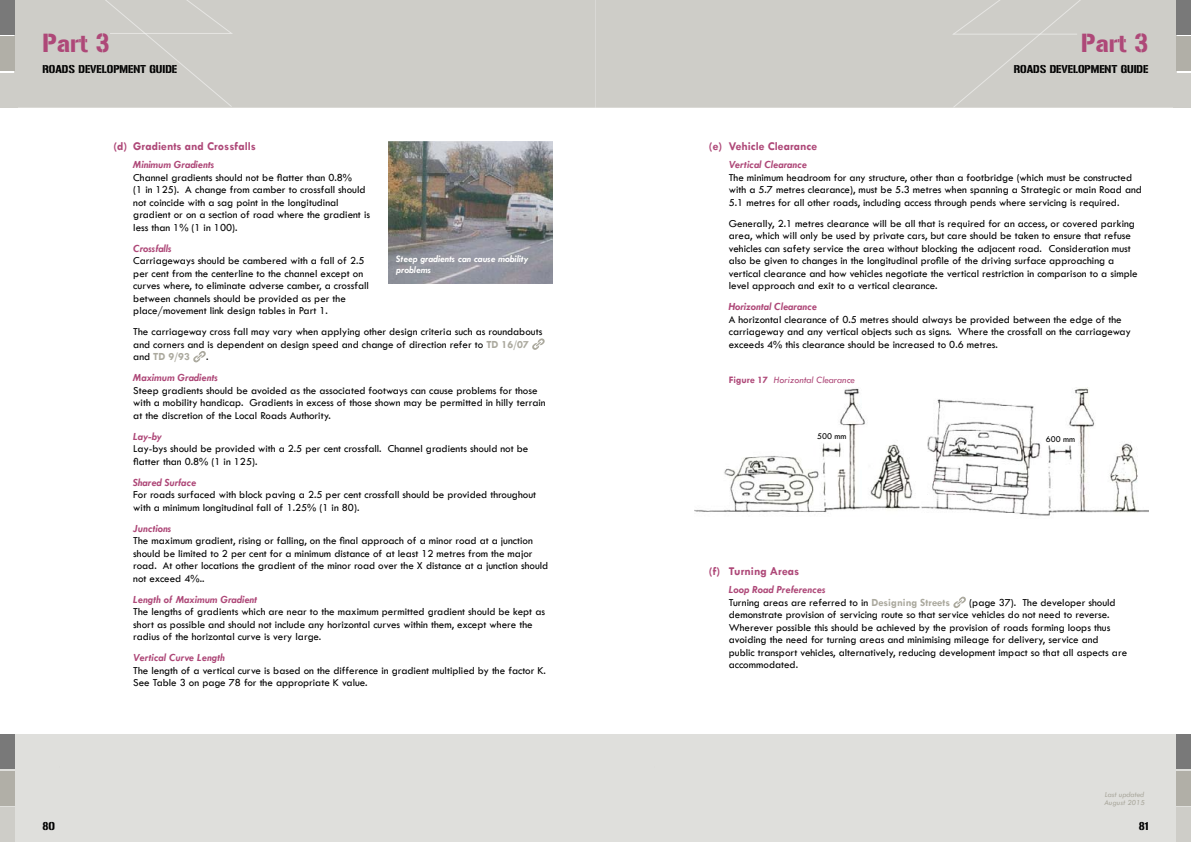
<style>
.page{position:relative;width:1191px;height:842px;background:#fff}
.page>*{position:absolute;margin:0;border:0;box-sizing:border-box;transform-origin:0 0}
.t1{font:23px "Gunplay";color:#ae4878}
.t2{font:700 12px "Tw Cen";color:#ae4878}
.t3{font:11px/12.5px "Tw Cen";color:#000}
.t4{font:italic 700 11px "Tw Cen";color:#ae4878}
.t5{font:10px "Gunplay";color:#000}
.t6{font:italic 700 10px/11px "Tw Cen";color:#fff}
.t7{font:italic 10px "Tw Cen";color:#ae4878}
.t8{font:9px "Tw Cen";color:#000}
.t9{font:italic 8px/8px "Tw Cen";color:#aba99e}
.s1{font-weight:700;color:#aba99e}
.s2{font-weight:700;font-style:normal}
.s3{font-weight:700;font-style:italic;color:#ae4878}
</style>
<div class="page">
<div style="left:595px;top:0;width:581px;height:108px;background:#cecdc8"></div>
<div style="left:950px;top:0;width:132px;height:108px;background:#cecdc8"></div>
<div style="left:1176px;top:0;width:15px;height:34px;background:#797979"></div>
<div style="left:1176px;top:37px;width:15px;height:34px;background:#b1afa7"></div>
<div style="left:1174px;top:74px;width:17px;height:34px;background:#cecdc8"></div>
<div style="left:14px;top:0;width:581px;height:108px;background:#cecdc8"></div>
<div style="left:102px;top:0;width:133px;height:108px;background:#cecdc8"></div>
<div style="left:0;top:0;width:14px;height:34px;background:#797979"></div>
<div style="left:0;top:37px;width:14px;height:34px;background:#b1afa7"></div>
<div style="left:0;top:74px;width:17px;height:34px;background:#cecdc8"></div>
<div style="left:595px;top:734px;width:596px;height:108px;background:#dfdfdc"></div>
<div style="left:1176px;top:734px;width:15px;height:34px;background:#797979"></div>
<div style="left:1176px;top:771px;width:15px;height:34px;background:#b1afa7"></div>
<div style="left:1176px;top:808px;width:15px;height:34px;background:#cecdc8"></div>
<div style="left:0;top:734px;width:595px;height:108px;background:#dfdfdc"></div>
<div style="left:0;top:734px;width:14px;height:34px;background:#797979"></div>
<div style="left:0;top:771px;width:14px;height:34px;background:#b1afa7"></div>
<div style="left:0;top:808px;width:14px;height:34px;background:#cecdc8"></div>
<svg style="left:532px;top:338px;width:13px;height:12px"></svg>
<svg style="left:193px;top:351px;width:13px;height:12px"></svg>
<img style="left:388px;top:142px;width:165px;height:141px">
<img style="left:694px;top:387px;width:454px;height:129px">
<div style="left:815px;top:430px;width:34px;height:12px;background:#fff"></div>
<div style="left:1043px;top:433px;width:34px;height:12px;background:#fff"></div>
<svg style="left:953px;top:596px;width:13px;height:12px"></svg>
<h1 class="t1" style="left:43px;top:30px;width:69px">Part 3</h1>
<p class="t5" style="left:43px;top:63px;width:136px">ROADS DEVELOPMENT GUIDE</p>
<p class="t2" style="left:113px;top:139px;width:144px">(d) Gradients and Crossfalls</p>
<p class="t4" style="left:133px;top:158px;width:83px">Minimum Gradients</p>
<p class="t3" style="left:133px;top:171px;width:238px">Channel gradients should not be flatter than 0.8%<br>(1 in 125). A change from camber to crossfall should not coincide with a sag point in the longitudinal gradient or on a section of road where the gradient is less than 1% (1 in 100).</p>
<p class="t4" style="left:133px;top:242px;width:40px">Crossfalls</p>
<p class="t3" style="left:133px;top:254px;width:237px">Carriageways should be cambered with a fall of 2.5 per cent from the centerline to the channel except on curves where, to eliminate adverse camber, a crossfall between channels should be provided as per the place/movement link design tables in Part 1.</p>
<p class="t3" style="left:133px;top:325px;width:410px">The carriageway cross fall may vary when applying other design criteria such as roundabouts and corners and is dependent on design speed and change of direction refer to <span class="s1">TD 16/07 </span>and <span class="s1">TD 9/93</span></p>
<p class="t3" style="left:206px;top:350px;width:4px">.</p>
<p class="t4" style="left:133px;top:371px;width:86px">Maximum Gradients</p>
<p class="t3" style="left:133px;top:384px;width:414px">Steep gradients should be avoided as the associated footways can cause problems for those with a mobility handicap. Gradients in excess of those shown may be permitted in hilly terrain at the discretion of the Local Roads Authority.</p>
<p class="t4" style="left:133px;top:430px;width:30px">Lay-by</p>
<p class="t3" style="left:133px;top:442px;width:396px">Lay-bys should be provided with a 2.5 per cent crossfall. Channel gradients should not be flatter than 0.8% (1 in 125).</p>
<p class="t4" style="left:133px;top:476px;width:65px">Shared Surface</p>
<p class="t3" style="left:133px;top:488px;width:404px">For roads surfaced with block paving a 2.5 per cent crossfall should be provided throughout with a minimum longitudinal fall of 1.25% (1 in 80).</p>
<p class="t4" style="left:133px;top:522px;width:39px">Junctions</p>
<p class="t3" style="left:133px;top:534px;width:416px">The maximum gradient, rising or falling, on the final approach of a minor road at a junction should be limited to 2 per cent for a minimum distance of at least 12 metres from the major road. At other locations the gradient of the minor road over the X distance at a junction should not exceed 4%..</p>
<p class="t4" style="left:133px;top:593px;width:126px">Length of Maximum Gradient</p>
<p class="t3" style="left:133px;top:605px;width:413px">The lengths of gradients which are near to the maximum permitted gradient should be kept as short as possible and should not include any horizontal curves within them, except where the radius of the horizontal curve is very large.</p>
<p class="t4" style="left:133px;top:651px;width:93px">Vertical Curve Length</p>
<p class="t3" style="left:133px;top:664px;width:414px">The length of a vertical curve is based on the difference in gradient multiplied by the factor K.<br>See Table 3 on page 78 for the appropriate K value.</p>
<p class="t6" style="left:396px;top:253px;width:133px">Steep gradients can cause mobility problems</p>
<h1 class="t1" style="left:1081px;top:30px;width:69px">Part 3</h1>
<p class="t5" style="left:1013px;top:63px;width:136px">ROADS DEVELOPMENT GUIDE</p>
<p class="t2" style="left:709px;top:139px;width:110px">(e) Vehicle Clearance</p>
<p class="t4" style="left:729px;top:158px;width:80px">Vertical Clearance</p>
<p class="t3" style="left:729px;top:171px;width:415px">The minimum headroom for any structure, other than a footbridge (which must be constructed with a 5.7 metres clearance), must be 5.3 metres when spanning a Strategic or main Road and<br>5.1 metres for all other roads, including access through pends where servicing is required.</p>
<p class="t3" style="left:729px;top:217px;width:410px">Generally, 2.1 metres clearance will be all that is required for an access, or covered parking area, which will only be used by private cars, but care should be taken to ensure that refuse vehicles can safety service the area without blocking the adjacent road. Consideration must also be given to changes in the longitudinal profile of the driving surface approaching a vertical clearance and how vehicles negotiate the vertical restriction in comparison to a simple level approach and exit to a vertical clearance.</p>
<p class="t4" style="left:729px;top:300px;width:90px">Horizontal Clearance</p>
<p class="t3" style="left:729px;top:313px;width:403px">A horizontal clearance of 0.5 metres should always be provided between the edge of the carriageway and any vertical objects such as signs. Where the crossfall on the carriageway exceeds 4% this clearance should be increased to 0.6 metres.</p>
<p class="t7" style="left:729px;top:373px;width:128px"><span class="s2">Figure 17</span> Horizontal Clearance</p>
<p class="t8" style="left:817px;top:431px;width:31px">500 mm</p>
<p class="t8" style="left:1045px;top:434px;width:31px">600 mm</p>
<p class="t2" style="left:709px;top:564px;width:92px">(f) Turning Areas</p>
<p class="t3" style="left:729px;top:584px;width:223px"><span class="s3">Loop Road Preferences<br></span>Turning areas are referred to in <span class="s1">Designing Streets</span></p>
<p class="t3" style="left:729px;top:596px;width:400px;text-indent:240px">(page 37). The developer should demonstrate provision of servicing route so that service vehicles do not need to reverse.<br>Wherever possible this should be achieved by the provision of roads forming loops thus avoiding the need for turning areas and minimising mileage for delivery, service and public transport vehicles, alternatively, reducing development impact so that all aspects are accommodated.</p>
<p class="t9" style="left:1104px;top:790px;width:42px">Last updated<br>August 2015</p>
<p class="t5" style="left:43px;top:820px;width:14px">80</p>
<p class="t5" style="left:1138px;top:820px;width:11px">81</p>
</div>
